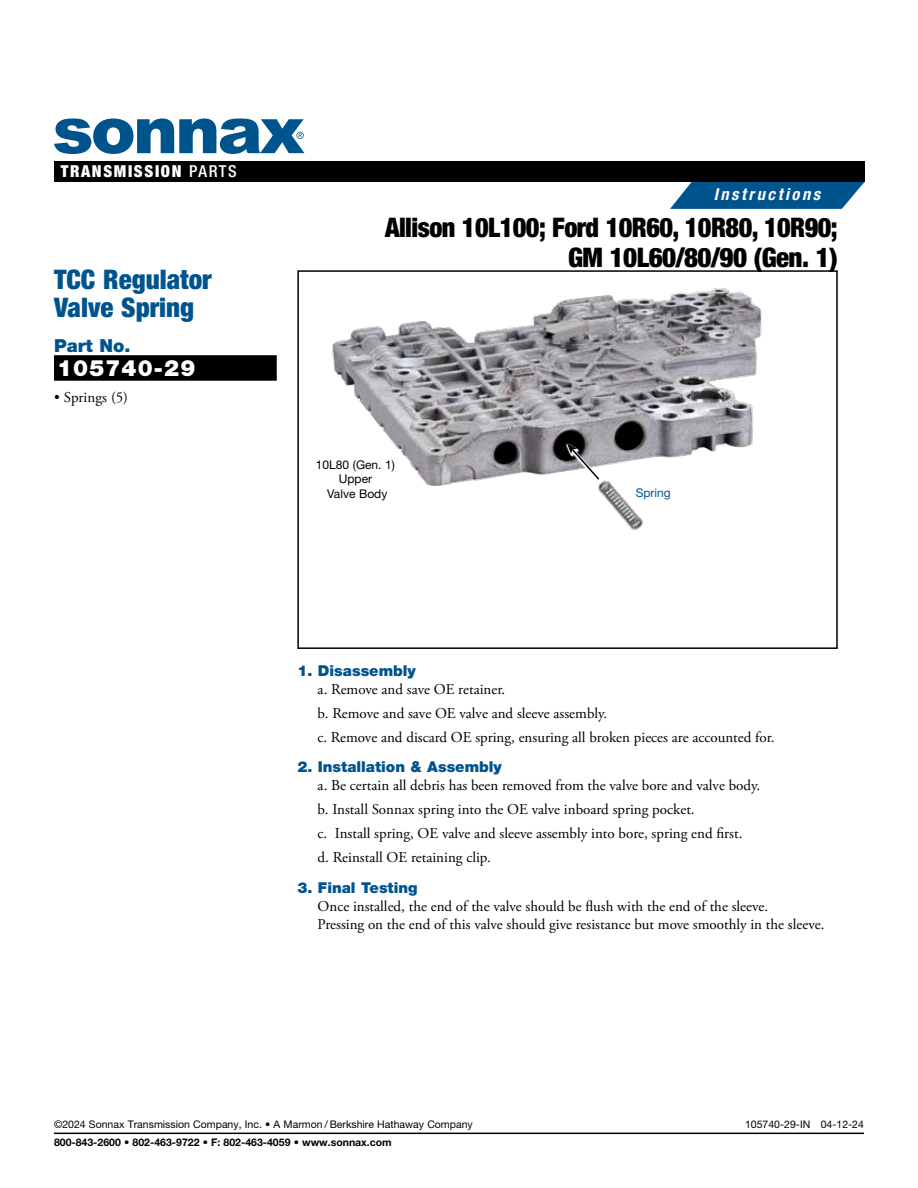
<style>
.page{position:relative;width:918px;height:1188px;background:#fff}
.page>*{position:absolute;margin:0;border:0;box-sizing:border-box;transform-origin:0 0}
.t1{font:900 condensed 27px/30px "Helvetica Neue LT Std";letter-spacing:-.02em;color:#000;text-align:right}
.t2{font:900 condensed 27px/27.8px "Helvetica Neue LT Std";color:#00548e}
.t3{font:900 22.5px "Helvetica Neue LT Std";letter-spacing:.05em;color:#fff}
.t4{font:900 18px "Helvetica Neue LT Std";color:#00548e}
.t5{font:900 condensed 16.5px "Helvetica Neue LT Std";letter-spacing:.1em;color:#fff}
.t6{font:italic 700 condensed 16.5px "Helvetica Neue LT Std";letter-spacing:.155em;color:#fff}
.t7{font:15px/24px "Adobe Garamond Pro";color:#000}
.t8{font:900 15px "Helvetica Neue LT Std";color:#00548e}
.t9{font:12px/14.4px "Helvetica Neue LT Std";color:#000;text-align:center}
.t10{font:12px "Helvetica Neue LT Std";color:#00548e}
.t11{font:10.5px "Helvetica Neue LT Std";color:#000}
.t12{font:700 10.5px "Helvetica Neue LT Std";color:#000}
.s1{font-weight:500}
</style>
<div class="page">
<div style="left:54px;top:355px;width:223px;height:26px;background:#000"></div>
<img style="left:332px;top:288px;width:430px;height:198px">
<div style="left:297px;top:270px;width:541px;height:379px;border:2px solid #000"></div>
<img style="left:561px;top:463px;width:106px;height:67px">
<svg style="left:562px;top:439px;width:42px;height:45px"></svg>
<hr style="left:54px;top:1133px;width:810px;height:1px;background:#000">
<svg style="left:670px;top:182px;width:195px;height:27px;background:#1e689b"></svg>
<div style="left:54px;top:161px;width:811px;height:21px;background:#000"></div>
<svg style="left:54px;top:119px;width:250px;height:35px"></svg>
<p class="t5" style="left:61px;top:161px;width:178px">TRANSMISSION <span class="s1">PARTS</span></p>
<h1 class="t2" style="left:54px;top:265px;width:159px">TCC Regulator<br>Valve Spring</h1>
<p class="t4" style="left:54px;top:335px;width:78px">Part No.</p>
<h2 class="t3" style="left:57px;top:355px;width:140px">105740-29</h2>
<p class="t7" style="left:54px;top:385px;width:76px">• Springs (5)</p>
<p class="t6" style="left:714px;top:185px;width:108px">Instructions</p>
<h1 class="t1" style="left:385px;top:212px;width:454px">Allison 10L100; Ford 10R60, 10R80, 10R90;<br>GM 10L60/80/90 (Gen. 1)</h1>
<p class="t9" style="left:316px;top:457px;width:81px">10L80 (Gen. 1)<br>Upper<br>Valve Body</p>
<p class="t10" style="left:636px;top:485px;width:37px">Spring</p>
<p class="t8" style="left:297px;top:661px;width:120px">1. Disassembly</p>
<p class="t7" style="left:318px;top:677px;width:459px">a. Remove and save OE retainer.<br>b. Remove and save OE valve and sleeve assembly.<br>c. Remove and discard OE spring, ensuring all broken pieces are accounted for.</p>
<p class="t8" style="left:297px;top:758px;width:206px">2. Installation &amp; Assembly</p>
<p class="t7" style="left:318px;top:774px;width:444px">a. Be certain all debris has been removed from the valve bore and valve body. b. Install Sonnax spring into the OE valve inboard spring pocket.<br>c. Install spring, OE valve and sleeve assembly into bore, spring end first.<br>d. Reinstall OE retaining clip.</p>
<p class="t8" style="left:297px;top:879px;width:122px">3. Final Testing</p>
<p class="t7" style="left:318px;top:898px;width:508px;line-height:18px">Once installed, the end of the valve should be flush with the end of the sleeve.<br>Pressing on the end of this valve should give resistance but move smoothly in the sleeve.</p>
<p class="t11" style="left:54px;top:1118px;width:420px">©2024 Sonnax Transmission Company, Inc. • A Marmon / Berkshire Hathaway Company</p>
<p class="t11" style="left:745px;top:1118px;width:120px">105740-29-IN 04-12-24</p>
<p class="t12" style="left:54px;top:1136px;width:339px">800-843-2600 • 802-463-9722 • F: 802-463-4059 • www.sonnax.com</p>
</div>
